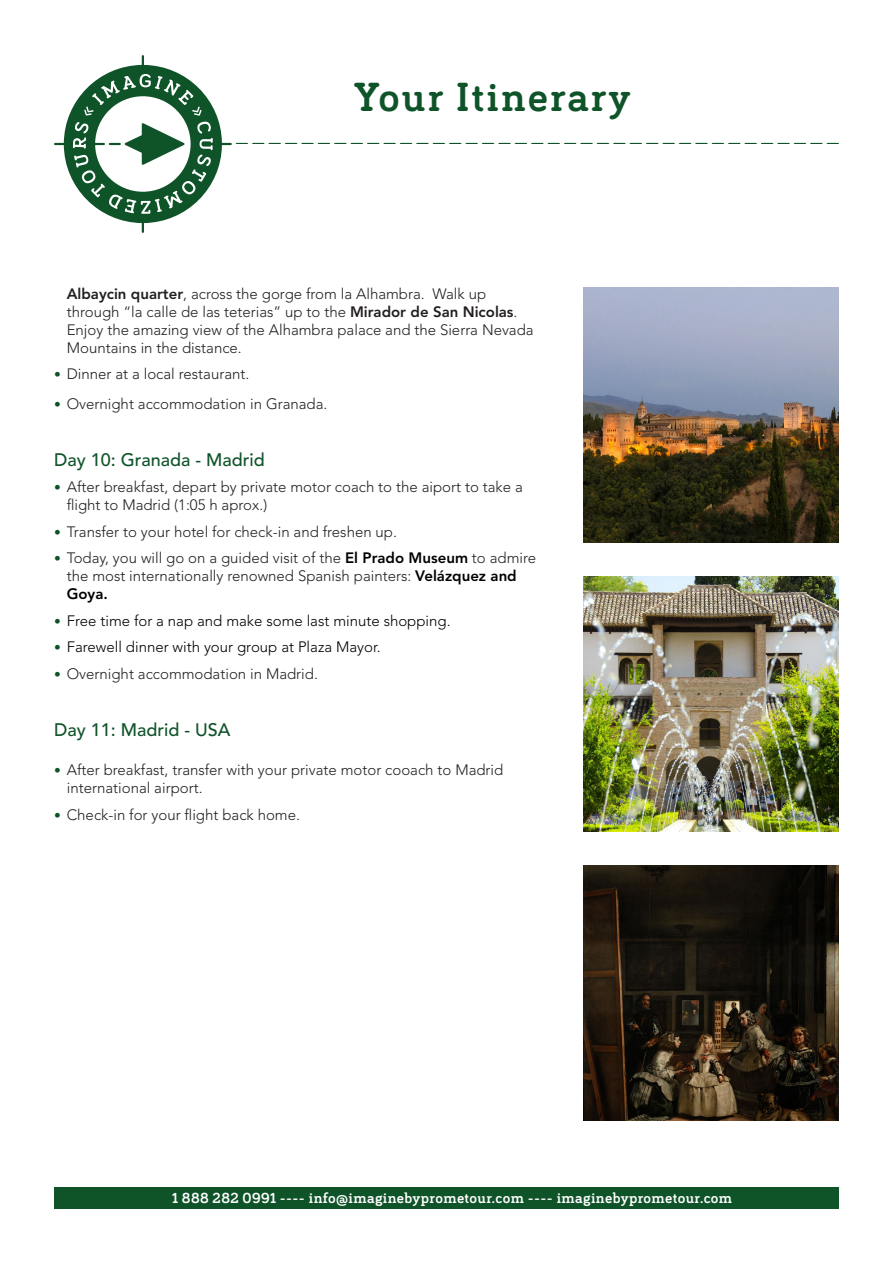
<style>
.page{position:relative;width:893px;height:1263px;background:#fff}
.page>*{position:absolute;margin:0;border:0;box-sizing:border-box;transform-origin:0 0}
.t1{font:700 42px "Bariol Serif";letter-spacing:.05em;color:#0f5329}
.TEXTO{font:500 18px "Avenir LT Std";color:#0f5329}
.t2{font:300 15px/18px "Avenir LT Std";color:#231f20}
.t3{font:300 15px "Avenir LT Std";color:#000}
.t4{font:700 15px "Bariol Serif";letter-spacing:.025em;color:#fff}
.s1{font-weight:800}
.s2{font-size:13.5px;color:#0f5329}
.s3{font-weight:800;color:#000}
</style>
<div class="page">
<img style="left:584px;top:287px;width:255px;height:255px">
<img style="left:584px;top:576px;width:255px;height:255px">
<img style="left:584px;top:865px;width:255px;height:256px">
<div style="left:54px;top:1188px;width:785px;height:21px;background:#0f5329"></div>
<svg style="left:54px;top:55px;width:785px;height:178px"></svg>
<p class="t1" style="left:354px;top:68px;width:278px">Your Itinerary</p>
<p class="t2" style="left:67px;top:284px;width:468px"><span class="s1">Albaycin quarter</span>, across the gorge from la Alhambra. Walk up through “la calle de las teterias” up to the <span class="s1">Mirador de San Nicolas</span>.<br>Enjoy the amazing view of the Alhambra palace and the Sierra Nevada Mountains in the distance.</p>
<p class="t2" style="left:54px;top:365px;width:197px"><span class="s2">•</span> Dinner at a local restaurant.</p>
<p class="t2" style="left:54px;top:395px;width:275px"><span class="s2">•</span> Overnight accommodation in Granada.</p>
<p class="TEXTO" style="left:54px;top:449px;width:212px">Day 10: Granada - Madrid</p>
<p class="t2" style="left:67px;top:478px;width:458px;text-indent:-13px"><span class="s2">•</span> After breakfast, depart by private motor coach to the aiport to take a flight to Madrid (1:05 h aprox.)</p>
<p class="t2" style="left:54px;top:523px;width:344px"><span class="s2">•</span> Transfer to your hotel for check-in and freshen up.</p>
<p class="t2" style="left:67px;top:549px;width:471px;text-indent:-13px"><span class="s2">•</span> Today, you will go on a guided visit of the <span class="s3">El Prado Museum</span> to admire the most internationally renowned Spanish painters: <span class="s3">Velázquez and<br>Goya.</span></p>
<p class="t3" style="left:54px;top:612px;width:398px"><span class="s2">•</span> Free time for a nap and make some last minute shopping.</p>
<p class="t3" style="left:54px;top:638px;width:328px"><span class="s2">•</span> Farewell dinner with your group at Plaza Mayor.</p>
<p class="t2" style="left:54px;top:665px;width:265px"><span class="s2">•</span> Overnight accommodation in Madrid.</p>
<p class="TEXTO" style="left:54px;top:719px;width:178px">Day 11: Madrid - USA</p>
<p class="t2" style="left:67px;top:761px;width:438px;text-indent:-13px"><span class="s2">•</span> After breakfast, transfer with your private motor cooach to Madrid international airport.</p>
<p class="t2" style="left:54px;top:805px;width:247px"><span class="s2">•</span> Check-in for your flight back home.</p>
<p class="t4" style="left:172px;top:1187px;width:561px">1 888 282 0991 ---- info@imaginebyprometour.com ---- imaginebyprometour.com</p>
</div>
